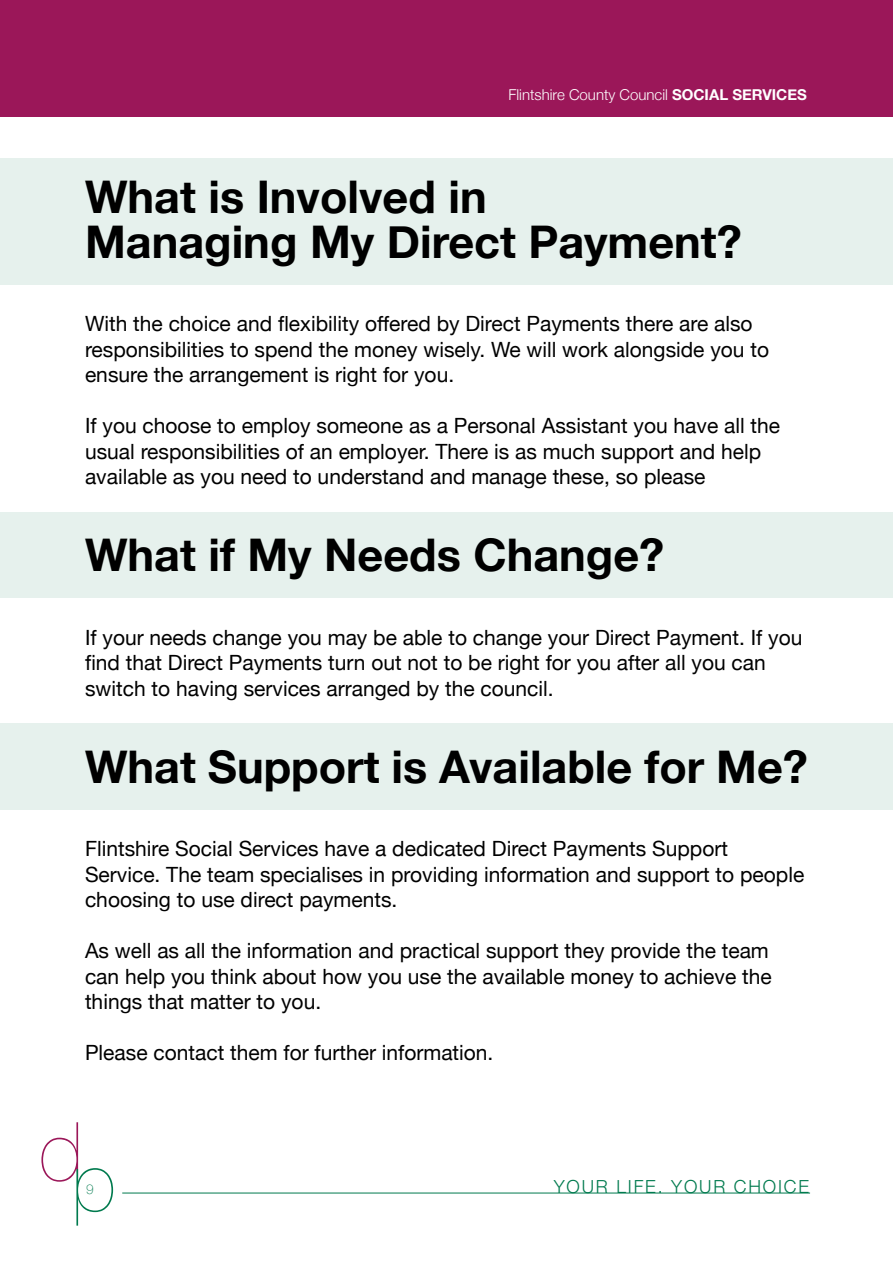
<style>
.page{position:relative;width:893px;height:1263px;background:#fff}
.page>*{position:absolute;margin:0;border:0;box-sizing:border-box;transform-origin:0 0}
.t1{font:700 45px/45px "Helvetica Neue";color:#000}
.t2{font:21px/25.5px "Helvetica Neue";color:#000}
.t3{font:300 18px "Helvetica Neue";letter-spacing:.1em;color:#007a4e}
.t4{font:300 15px "Helvetica Neue";color:#fff}
.t5{font:100 13.5px "Helvetica Neue";color:#007a4e}
.s1{font-weight:700}
</style>
<div class="page">
<div style="left:0;top:0;width:893px;height:117px;background:#9b1759"></div>
<hr style="left:122px;top:1193px;width:688px;height:1px;background:#007a4e">
<svg style="left:41px;top:1122px;width:72px;height:103px"></svg>
<div style="left:0;top:723px;width:893px;height:86px;background:#e6f1ed"></div>
<div style="left:0;top:512px;width:893px;height:86px;background:#e6f1ed"></div>
<div style="left:0;top:158px;width:893px;height:127px;background:#e6f1ed"></div>
<p class="t4" style="left:508px;top:82px;width:300px">Flintshire County Council <span class="s1">SOCIAL SERVICES</span></p>
<h1 class="t1" style="left:85px;top:175px;width:658px">What is Involved in<br>Managing My Direct Payment?</h1>
<p class="t2" style="left:85px;top:312px;width:686px">With the choice and flexibility offered by Direct Payments there are also responsibilities to spend the money wisely. We will work alongside you to ensure the arrangement is right for you.</p>
<p class="t2" style="left:85px;top:414px;width:697px">If you choose to employ someone as a Personal Assistant you have all the usual responsibilities of an employer. There is as much support and help available as you need to understand and manage these, so please</p>
<h1 class="t1" style="left:85px;top:534px;width:581px">What if My Needs Change?</h1>
<p class="t2" style="left:85px;top:626px;width:719px">If your needs change you may be able to change your Direct Payment. If you find that Direct Payments turn out not to be right for you after all you can switch to having services arranged by the council.</p>
<h1 class="t1" style="left:85px;top:745px;width:724px">What Support is Available for Me?</h1>
<p class="t2" style="left:85px;top:837px;width:721px">Flintshire Social Services have a dedicated Direct Payments Support<br>Service. The team specialises in providing information and support to people choosing to use direct payments.</p>
<p class="t2" style="left:85px;top:939px;width:688px">As well as all the information and practical support they provide the team can help you think about how you use the available money to achieve the things that matter to you.</p>
<p class="t2" style="left:85px;top:1041px;width:410px">Please contact them for further information.</p>
<p class="t5" style="left:86px;top:1179px;width:9px">9</p>
<p class="t3" style="left:554px;top:1172px;width:257px">YOUR LIFE. YOUR CHOICE</p>
</div>
